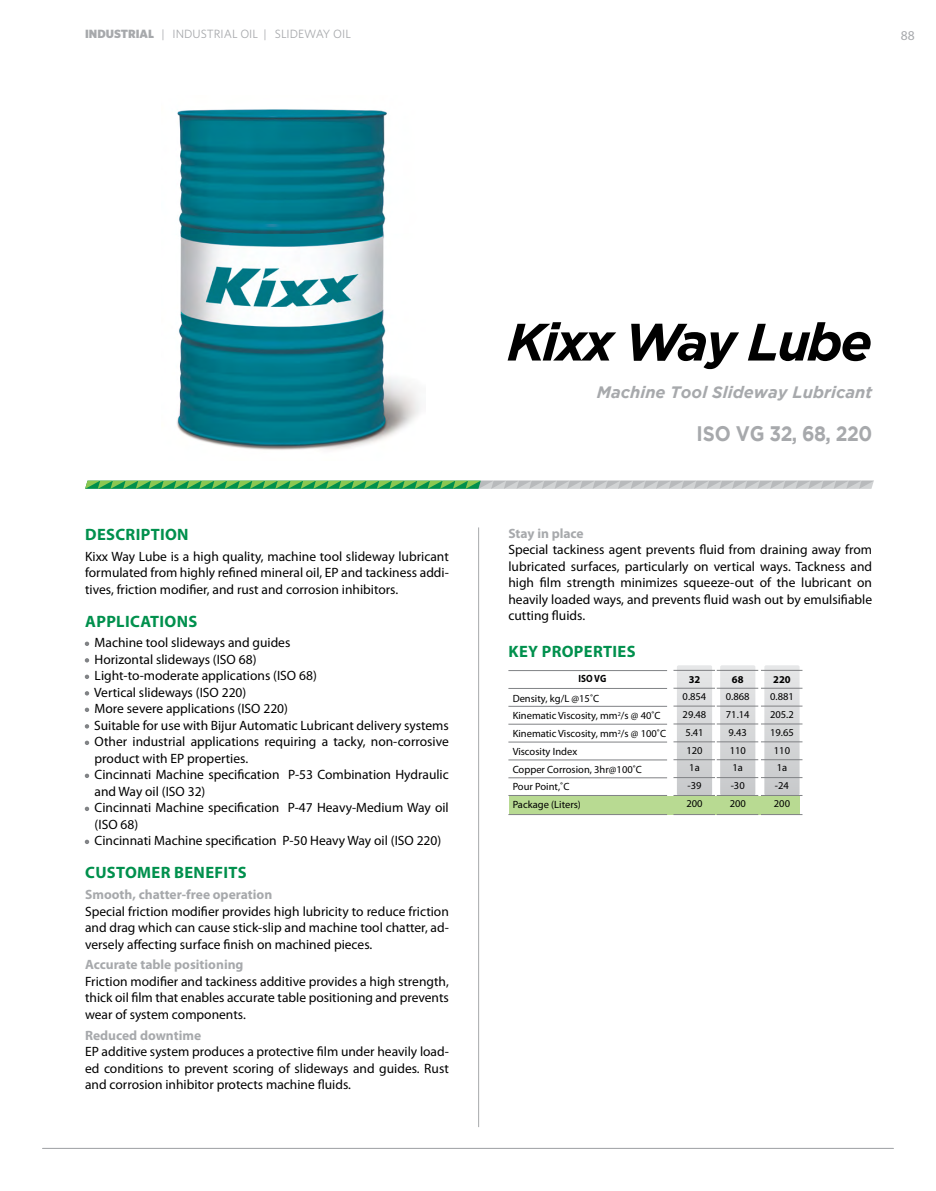
<style>
.page{position:relative;width:936px;height:1191px;background:#fff}
.page>*{position:absolute;margin:0;border:0;box-sizing:border-box;transform-origin:0 0}
.t1{font:italic 700 52.5px "Gotham";letter-spacing:-.05em;color:#000}
.t2{font:700 21px "Gotham";letter-spacing:-.025em;color:#a7a9ac;scale:.9 1}
.t3{font:700 16.5px "Myriad Pro";letter-spacing:.02em;color:#00904d}
.t4{font:italic 700 16.5px "Gotham";color:#a7a9ac}
.t5{font:13.5px/16.5px "Myriad Pro";color:#000;text-align:justify}
.t6{font:700 13.5px "Myriad Pro";color:#a7a9ac}
.t7{font:13.5px "Myriad Pro";color:#a7a9ac}
.t8{font:12px "Whitney";color:#a7a9ac}
.t9{font:10.5px/17.7px "Myriad Pro";color:#000;text-align:center}
.t10{font:700 10.5px "Myriad Pro";color:#000}
.t11{font:700 10.5px "Myriad Pro";color:#000;scale:.87 1}
.s1{font-weight:900}
.s2{color:#808285}
</style>
<div class="page">
<hr style="left:43px;top:1148px;width:850px;height:1px;background:#a7a9ac">
<hr style="left:478px;top:527px;width:1px;height:600px;background:#a7a9ac">
<div style="left:509px;top:796px;width:290px;height:18px;background:#b8da92"></div>
<hr style="left:508px;top:688px;width:159px;height:1px;background:#808285">
<hr style="left:508px;top:670px;width:159px;height:1px;background:#808285">
<hr style="left:508px;top:706px;width:159px;height:1px;background:#808285">
<hr style="left:508px;top:724px;width:159px;height:1px;background:#808285">
<hr style="left:508px;top:741px;width:159px;height:1px;background:#808285">
<hr style="left:508px;top:759px;width:159px;height:1px;background:#808285">
<hr style="left:508px;top:777px;width:159px;height:1px;background:#808285">
<hr style="left:508px;top:795px;width:159px;height:1px;background:#808285">
<hr style="left:508px;top:814px;width:159px;height:1px;background:#808285">
<svg style="left:676px;top:665px;width:36px;height:130px;background:#d6d7d9"></svg>
<svg style="left:720px;top:665px;width:35px;height:130px;background:#d5d6d8"></svg>
<svg style="left:764px;top:665px;width:35px;height:130px;background:#d5d7d8"></svg>
<hr style="left:673px;top:688px;width:42px;height:1px;background:#808285">
<hr style="left:673px;top:670px;width:42px;height:1px;background:#808285">
<hr style="left:673px;top:706px;width:42px;height:1px;background:#808285">
<hr style="left:673px;top:723px;width:42px;height:1px;background:#808285">
<hr style="left:673px;top:741px;width:42px;height:1px;background:#808285">
<hr style="left:673px;top:759px;width:42px;height:1px;background:#808285">
<hr style="left:673px;top:777px;width:42px;height:1px;background:#808285">
<hr style="left:673px;top:795px;width:42px;height:1px;background:#808285">
<hr style="left:673px;top:814px;width:42px;height:1px;background:#808285">
<hr style="left:716px;top:688px;width:42px;height:1px;background:#808285">
<hr style="left:761px;top:688px;width:41px;height:1px;background:#808285">
<hr style="left:716px;top:670px;width:42px;height:1px;background:#808285">
<hr style="left:761px;top:670px;width:41px;height:1px;background:#808285">
<hr style="left:716px;top:706px;width:42px;height:1px;background:#808285">
<hr style="left:761px;top:706px;width:41px;height:1px;background:#808285">
<hr style="left:716px;top:723px;width:42px;height:1px;background:#808285">
<hr style="left:761px;top:723px;width:41px;height:1px;background:#808285">
<hr style="left:716px;top:741px;width:42px;height:1px;background:#808285">
<hr style="left:761px;top:741px;width:41px;height:1px;background:#808285">
<hr style="left:716px;top:759px;width:42px;height:1px;background:#808285">
<hr style="left:761px;top:759px;width:41px;height:1px;background:#808285">
<hr style="left:716px;top:777px;width:42px;height:1px;background:#808285">
<hr style="left:761px;top:777px;width:41px;height:1px;background:#808285">
<hr style="left:716px;top:795px;width:42px;height:1px;background:#808285">
<hr style="left:761px;top:795px;width:41px;height:1px;background:#808285">
<hr style="left:716px;top:814px;width:42px;height:1px;background:#808285">
<hr style="left:761px;top:814px;width:41px;height:1px;background:#808285">
<svg style="left:85px;top:480px;width:789px;height:9px;background:#8bbd92"></svg>
<img style="left:177px;top:109px;width:243px;height:341px">
<p class="t8" style="left:85px;top:27px;width:267px"><span class="s1">INDUSTRIAL</span> | INDUSTRIAL OIL | SLIDEWAY OIL</p>
<p class="t7" style="left:900px;top:27px;width:15px">88</p>
<h1 class="t1" style="left:507px;top:311px;width:366px">Kixx Way Lube</h1>
<p class="t3" style="left:85px;top:523px;width:105px">DESCRIPTION</p>
<p class="t5" style="left:85px;top:547px;width:365px">Kixx Way Lube is a high quality, machine tool slideway lubricant formulated from highly refined mineral oil, EP and tackiness addi&shy;tives, friction modifier, and rust and corrosion inhibitors.</p>
<p class="t3" style="left:85px;top:610px;width:114px">APPLICATIONS</p>
<p class="t5" style="left:85px;top:634px;width:207px"><span class="s2">•</span> Machine tool slideways and guides</p>
<p class="t5" style="left:85px;top:651px;width:173px"><span class="s2">•</span> Horizontal slideways (ISO 68)</p>
<p class="t5" style="left:85px;top:667px;width:233px"><span class="s2">•</span> Light-to-moderate applications (ISO 68)</p>
<p class="t5" style="left:85px;top:684px;width:163px"><span class="s2">•</span> Vertical slideways (ISO 220)</p>
<p class="t5" style="left:85px;top:700px;width:204px"><span class="s2">•</span> More severe applications (ISO 220)</p>
<p class="t5" style="left:85px;top:717px;width:365px"><span class="s2">•</span> Suitable for use with Bijur Automatic Lubricant delivery systems</p>
<p class="t5" style="left:95px;top:733px;width:356px;text-indent:-10px"><span class="s2">•</span> Other industrial applications requiring a tacky, non-corrosive product with EP properties.</p>
<p class="t5" style="left:95px;top:766px;width:356px;text-indent:-10px"><span class="s2">•</span> Cincinnati Machine specification P-53 Combination Hydraulic and Way oil (ISO 32)</p>
<p class="t5" style="left:95px;top:799px;width:356px;text-indent:-10px"><span class="s2">•</span> Cincinnati Machine specification P-47 Heavy-Medium Way oil (ISO 68)</p>
<p class="t5" style="left:85px;top:832px;width:358px"><span class="s2">•</span> Cincinnati Machine specification P-50 Heavy Way oil (ISO 220)</p>
<p class="t3" style="left:85px;top:862px;width:163px">CUSTOMER BENEFITS</p>
<p class="t6" style="left:85px;top:886px;width:189px">Smooth, chatter-free operation</p>
<p class="t5" style="left:85px;top:902px;width:365px">Special friction modifier provides high lubricity to reduce friction and drag which can cause stick-slip and machine tool chatter, ad&shy;versely affecting surface finish on machined pieces.</p>
<p class="t6" style="left:85px;top:956px;width:160px">Accurate table positioning</p>
<p class="t5" style="left:85px;top:973px;width:365px">Friction modifier and tackiness additive provides a high strength, thick oil film that enables accurate table positioning and prevents wear of system components.</p>
<p class="t6" style="left:85px;top:1026px;width:118px">Reduced downtime</p>
<p class="t5" style="left:85px;top:1043px;width:365px">EP additive system produces a protective film under heavily load&shy;ed conditions to prevent scoring of slideways and guides. Rust and corrosion inhibitor protects machine fluids.</p>
<p class="t4" style="left:597px;top:383px;width:277px">Machine Tool Slideway Lubricant</p>
<h2 class="t2" style="left:696px;top:421px;width:196px">ISO VG 32, 68, 220</h2>
<p class="t6" style="left:508px;top:524px;width:77px">Stay in place</p>
<p class="t5" style="left:508px;top:541px;width:365px">Special tackiness agent prevents fluid from draining away from lubricated surfaces, particularly on vertical ways. Tackness and high film strength minimizes squeeze-out of the lubricant on heavily loaded ways, and prevents fluid wash out by emulsifiable cutting fluids.</p>
<p class="t3" style="left:508px;top:641px;width:128px">KEY PROPERTIES</p>
<p class="t11" style="left:578px;top:672px;width:33px">ISO VG</p>
<p class="t9" style="left:512px;top:689px;width:155px;text-align:left">Density, kg/L @15˚C<br>Kinematic Viscosity, mm<sup>2</sup>/s @ 40˚C<br>Kinematic Viscosity, mm<sup>2</sup>/s @ 100˚C<br>Viscosity Index<br>Copper Corrosion, 3hr@100˚C<br>Pour Point,˚C<br>Package (Liters)</p>
<p class="t10" style="left:688px;top:672px;width:13px">32</p>
<p class="t9" style="left:682px;top:688px;width:25px">0.854<br>29.48<br>5.41<br>120<br>1a -39<br>200</p>
<p class="t10" style="left:731px;top:672px;width:13px">68</p>
<p class="t9" style="left:725px;top:688px;width:25px">0.868<br>71.14<br>9.43<br>110<br>1a -30<br>200</p>
<p class="t10" style="left:773px;top:672px;width:19px">220</p>
<p class="t9" style="left:770px;top:688px;width:25px">0.881<br>205.2<br>19.65<br>110<br>1a -24<br>200</p>
</div>
